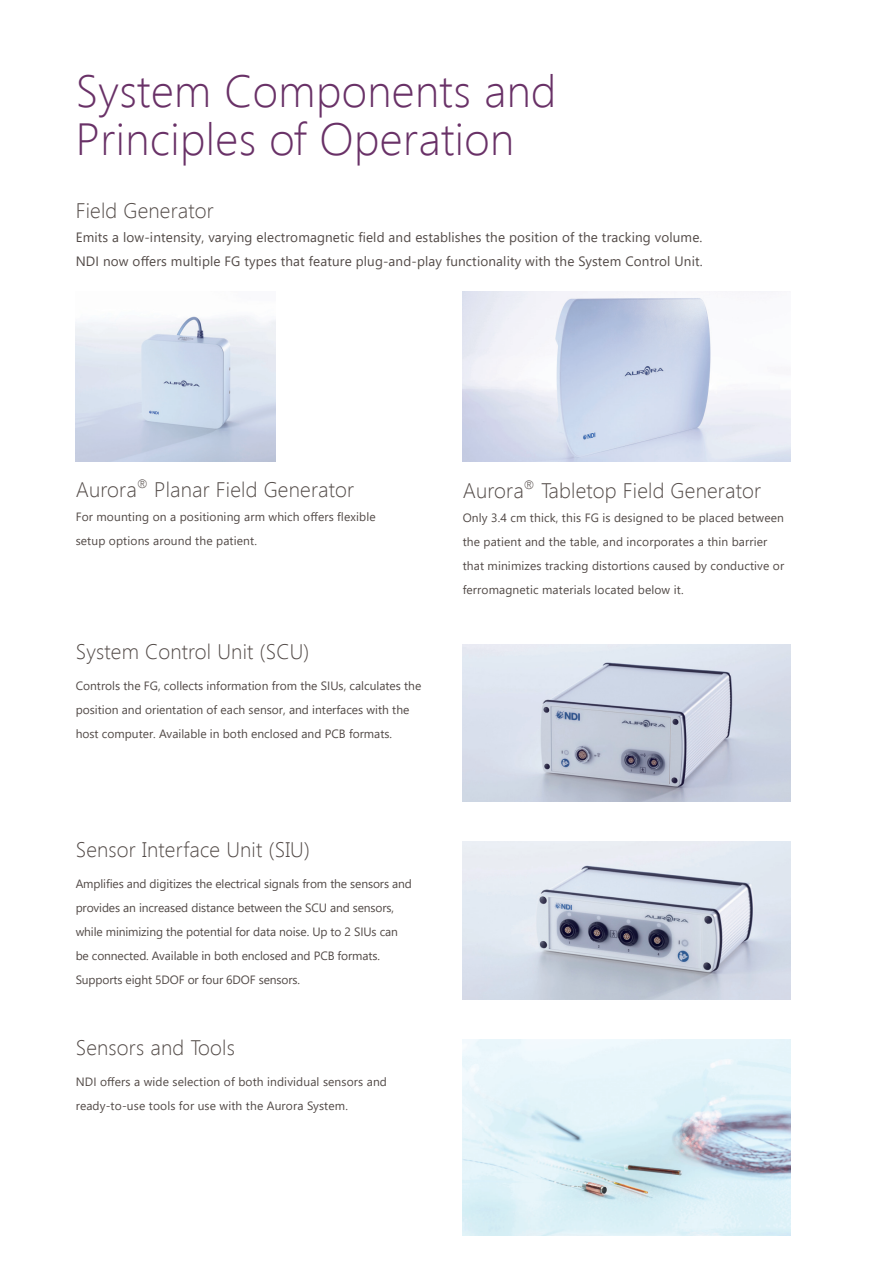
<style>
.page{position:relative;width:893px;height:1263px;background:#fff}
.page>*{position:absolute;margin:0;border:0;box-sizing:border-box;transform-origin:0 0}
.t1{font:300 45px/48px "Segoe UI";letter-spacing:.01em;color:#693167}
.t2{font:300 21px "Segoe UI";letter-spacing:.01em;color:#524a47}
.t3{font:13.5px/24px "Segoe UI";letter-spacing:.01em;color:#524a47}
.t4{font:12px/24px "Segoe UI";color:#524a47}
</style>
<div class="page">
<img style="left:463px;top:644px;width:327px;height:157px">
<img style="left:463px;top:842px;width:327px;height:157px">
<img style="left:76px;top:316px;width:200px;height:145px">
<img style="left:463px;top:291px;width:327px;height:170px">
<img style="left:463px;top:1039px;width:327px;height:196px">
<h1 class="t1" style="left:76px;top:66px;width:482px">System Components and<br>Principles of Operation</h1>
<h2 class="t2" style="left:76px;top:196px;width:140px">Field Generator</h2>
<p class="t3" style="left:76px;top:225px;width:628px">Emits a low-intensity, varying electromagnetic field and establishes the position of the tracking volume.<br>NDI now offers multiple FG types that feature plug-and-play functionality with the System Control Unit.</p>
<h2 class="t2" style="left:76px;top:475px;width:280px">Aurora<sup>®</sup> Planar Field Generator</h2>
<p class="t4" style="left:76px;top:505px;width:301px">For mounting on a positioning arm which offers flexible setup options around the patient.</p>
<h2 class="t2" style="left:76px;top:637px;width:235px">System Control Unit (SCU)</h2>
<p class="t4" style="left:76px;top:674px;width:347px">Controls the FG, collects information from the SIUs, calculates the position and orientation of each sensor, and interfaces with the host computer. Available in both enclosed and PCB formats.</p>
<h2 class="t2" style="left:76px;top:835px;width:236px">Sensor Interface Unit (SIU)</h2>
<p class="t4" style="left:76px;top:871px;width:338px">Amplifies and digitizes the electrical signals from the sensors and provides an increased distance between the SCU and sensors, while minimizing the potential for data noise. Up to 2 SIUs can be connected. Available in both enclosed and PCB formats.<br>Supports eight 5DOF or four 6DOF sensors.</p>
<h2 class="t2" style="left:76px;top:1033px;width:161px">Sensors and Tools</h2>
<p class="t4" style="left:76px;top:1069px;width:313px">NDI offers a wide selection of both individual sensors and ready-to-use tools for use with the Aurora System.</p>
<h2 class="t2" style="left:463px;top:476px;width:300px">Aurora<sup>®</sup> Tabletop Field Generator</h2>
<p class="t4" style="left:463px;top:505px;width:323px">Only 3.4 cm thick, this FG is designed to be placed between the patient and the table, and incorporates a thin barrier that minimizes tracking distortions caused by conductive or ferromagnetic materials located below it.</p>
</div>
